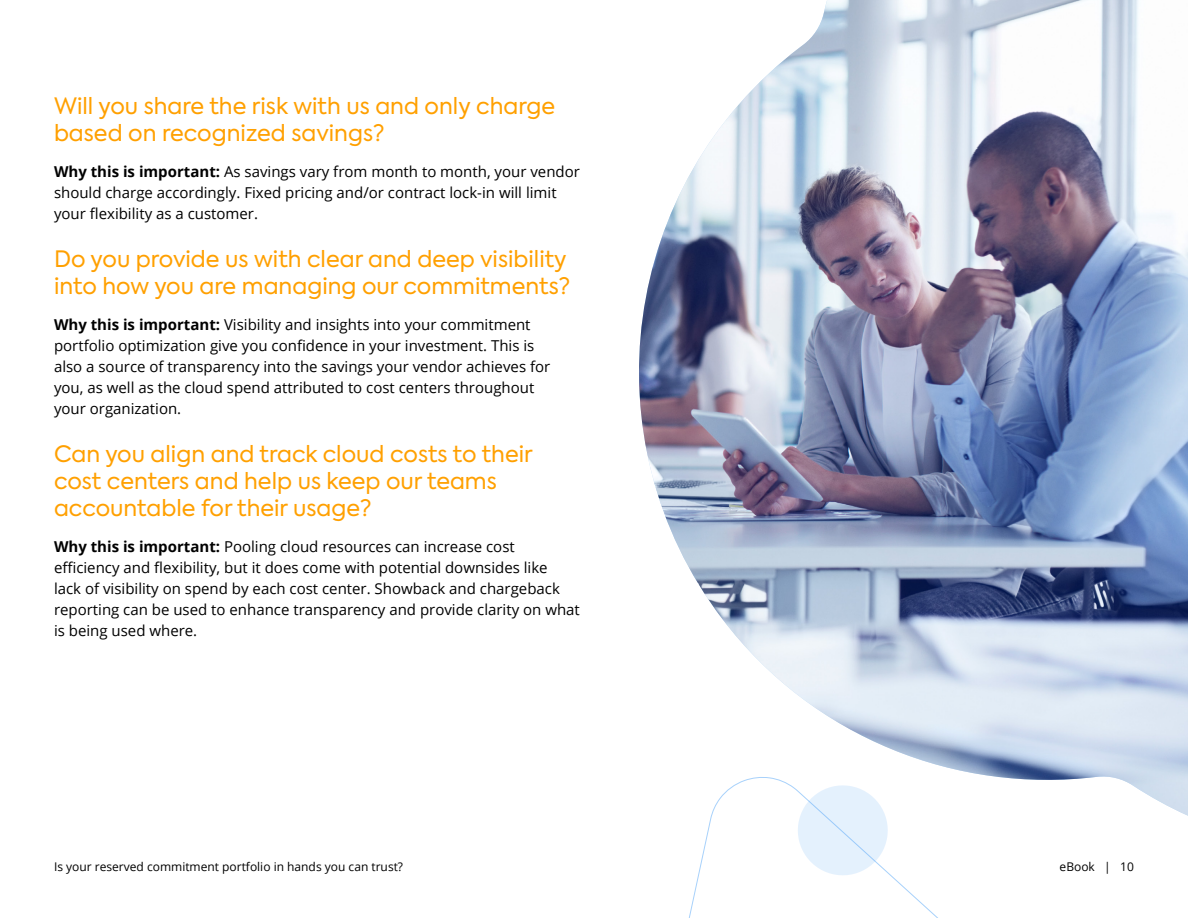
<style>
.page{position:relative;width:1188px;height:918px;background:#fff}
.page>*{position:absolute;margin:0;border:0;box-sizing:border-box;transform-origin:0 0}
.t1{font:22.5px/27px "Axiforma";color:#ffa000}
.t2{font:15px/21px "Open Sans";color:#000}
.t3{font:12px "Open Sans";color:#000}
.s1{font-weight:700}
</style>
<div class="page">
<img style="left:639px;top:0;width:549px;height:816px">
<svg style="left:659px;top:777px;width:335px;height:141px"></svg>
<svg style="left:795px;top:782px;width:96px;height:97px"></svg>
<h1 class="t1" style="left:54px;top:93px;width:503px">Will you share the risk with us and only charge based on recognized savings?</h1>
<p class="t2" style="left:54px;top:161px;width:527px"><span class="s1">Why this is important:</span> As savings vary from month to month, your vendor should charge accordingly. Fixed pricing and/or contract lock-in will limit your flexibility as a customer.</p>
<h1 class="t1" style="left:54px;top:246px;width:518px">Do you provide us with clear and deep visibility into how you are managing our commitments?</h1>
<p class="t2" style="left:54px;top:314px;width:498px"><span class="s1">Why this is important:</span> Visibility and insights into your commitment portfolio optimization give you confidence in your investment. This is also a source of transparency into the savings your vendor achieves for you, as well as the cloud spend attributed to cost centers throughout your organization.</p>
<h1 class="t1" style="left:54px;top:441px;width:480px">Can you align and track cloud costs to their cost centers and help us keep our teams accountable for their usage?</h1>
<p class="t2" style="left:54px;top:536px;width:527px"><span class="s1">Why this is important:</span> Pooling cloud resources can increase cost efficiency and flexibility, but it does come with potential downsides like<br>lack of visibility on spend by each cost center. Showback and chargeback reporting can be used to enhance transparency and provide clarity on what is being used where.</p>
<p class="t3" style="left:54px;top:858px;width:351px">Is your reserved commitment portfolio in hands you can trust?</p>
<p class="t3" style="left:1060px;top:858px;width:76px">eBook | 10</p>
</div>
